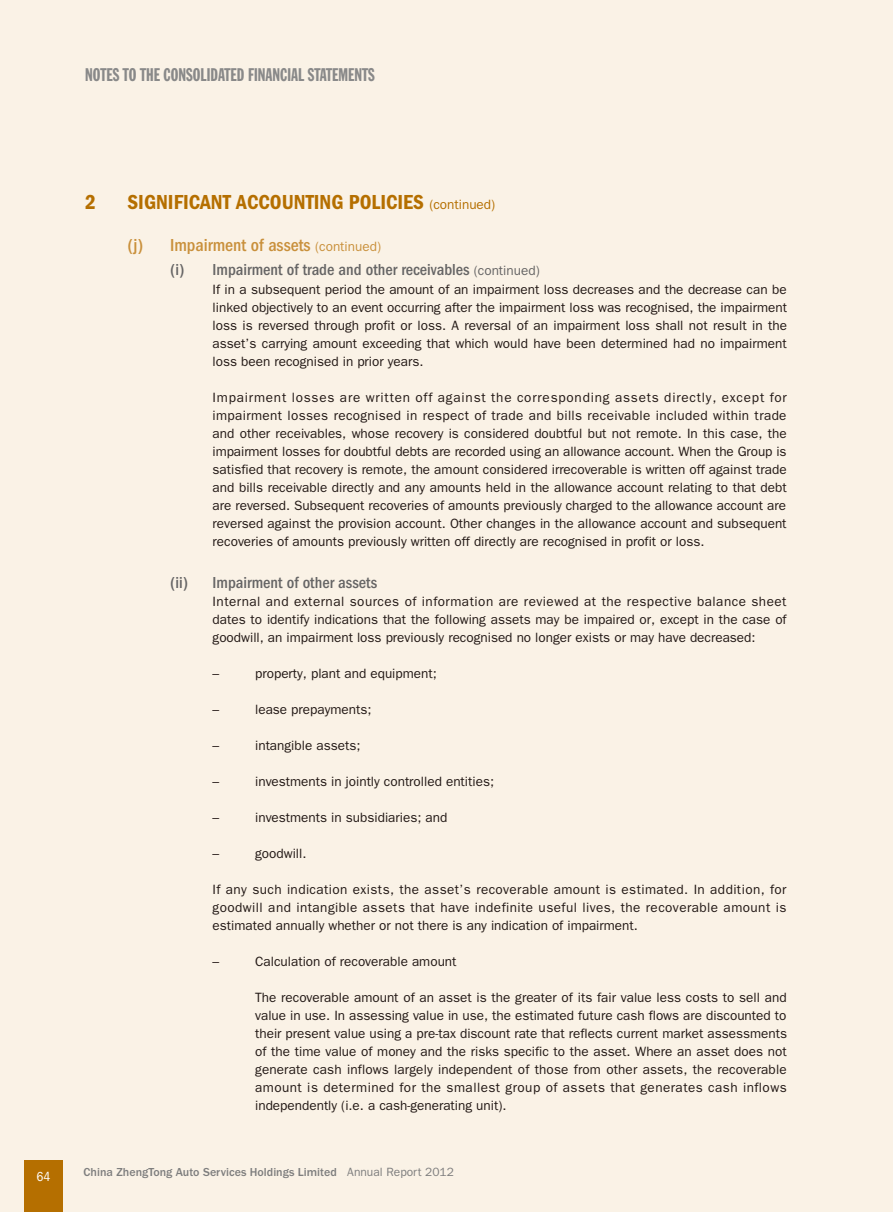
<style>
.page{position:relative;width:893px;height:1212px;background:#faf2e6}
.page>*{position:absolute;margin:0;border:0;box-sizing:border-box;transform-origin:0 0}
.t1{font:21px "ITC Franklin Gothic Std Dm Cd";color:#b56f00}
.t2{font:18px "Franklin Gothic Std Extra Cond";color:#898989}
.t3{font:500 condensed 18px "ITC Franklin Gothic Std";color:#c9903b}
.t4{font:500 condensed 16.5px "ITC Franklin Gothic Std";color:#666565}
.t5{font:13.5px/18px "ITC Franklin Gothic Std";color:#231916;text-align:justify}
.t6{font:condensed 13.5px "ITC Franklin Gothic Std";color:#fff}
.t7{font:500 12px "ITC Franklin Gothic Std";color:#7e7e7e}
.s1{font-family:"ITC Franklin Gothic Std";font-size:13.5px}
.s2{font-weight:400;font-stretch:normal;font-size:13.5px}
.s3{font-weight:400}
</style>
<div class="page">
<div style="left:24px;top:1161px;width:38px;height:51px;background:#b56f00"></div>
<h2 class="t2" style="left:85px;top:65px;width:291px">NOTES TO THE CONSOLIDATED FINANCIAL STATEMENTS</h2>
<h1 class="t1" style="left:85px;top:190px;width:12px">2</h1>
<h1 class="t1" style="left:128px;top:190px;width:369px">SIGNIFICANT ACCOUNTING POLICIES <span class="s1">(continued)</span></h1>
<h2 class="t3" style="left:128px;top:235px;width:255px">(j) Impairment of assets <span class="s2">(continued)</span></h2>
<p class="t4" style="left:170px;top:261px;width:371px">(i) Impairment of trade and other receivables <span class="s2">(continued)</span></p>
<p class="t5" style="left:213px;top:280px;width:576px">If in a subsequent period the amount of an impairment loss decreases and the decrease can be linked objectively to an event occurring after the impairment loss was recognised, the impairment loss is reversed through profit or loss. A reversal of an impairment loss shall not result in the asset’s carrying amount exceeding that which would have been determined had no impairment loss been recognised in prior years.</p>
<p class="t5" style="left:213px;top:388px;width:576px">Impairment losses are written off against the corresponding assets directly, except for impairment losses recognised in respect of trade and bills receivable included within trade and other receivables, whose recovery is considered doubtful but not remote. In this case, the impairment losses for doubtful debts are recorded using an allowance account. When the Group is satisfied that recovery is remote, the amount considered irrecoverable is written off against trade and bills receivable directly and any amounts held in the allowance account relating to that debt are reversed. Subsequent recoveries of amounts previously charged to the allowance account are reversed against the provision account. Other changes in the allowance account and subsequent recoveries of amounts previously written off directly are recognised in profit or loss.</p>
<p class="t4" style="left:170px;top:573px;width:209px">(ii) Impairment of other assets</p>
<p class="t5" style="left:213px;top:592px;width:576px">Internal and external sources of information are reviewed at the respective balance sheet dates to identify indications that the following assets may be impaired or, except in the case of goodwill, an impairment loss previously recognised no longer exists or may have decreased:</p>
<p class="t5" style="left:213px;top:664px;width:8px">–</p>
<p class="t5" style="left:255px;top:664px;width:183px">property, plant and equipment;</p>
<p class="t5" style="left:213px;top:700px;width:8px">–</p>
<p class="t5" style="left:255px;top:700px;width:118px">lease prepayments;</p>
<p class="t5" style="left:213px;top:736px;width:8px">–</p>
<p class="t5" style="left:255px;top:736px;width:107px">intangible assets;</p>
<p class="t5" style="left:213px;top:772px;width:8px">–</p>
<p class="t5" style="left:255px;top:772px;width:240px">investments in jointly controlled entities;</p>
<p class="t5" style="left:213px;top:808px;width:8px">–</p>
<p class="t5" style="left:255px;top:808px;width:194px">investments in subsidiaries; and</p>
<p class="t5" style="left:213px;top:844px;width:8px">–</p>
<p class="t5" style="left:255px;top:844px;width:53px">goodwill.</p>
<p class="t5" style="left:213px;top:880px;width:575px">If any such indication exists, the asset’s recoverable amount is estimated. In addition, for goodwill and intangible assets that have indefinite useful lives, the recoverable amount is estimated annually whether or not there is any indication of impairment.</p>
<p class="t5" style="left:213px;top:952px;width:8px">–</p>
<p class="t5" style="left:255px;top:952px;width:203px">Calculation of recoverable amount</p>
<p class="t5" style="left:255px;top:988px;width:533px">The recoverable amount of an asset is the greater of its fair value less costs to sell and value in use. In assessing value in use, the estimated future cash flows are discounted to their present value using a pre-tax discount rate that reflects current market assessments of the time value of money and the risks specific to the asset. Where an asset does not generate cash inflows largely independent of those from other assets, the recoverable amount is determined for the smallest group of assets that generates cash inflows independently (i.e. a cash-generating unit).</p>
<p class="t6" style="left:36px;top:1168px;width:15px">64</p>
<p class="t7" style="left:84px;top:1165px;width:372px">China ZhengTong Auto Services Holdings Limited <span class="s3">Annual Report 2012</span></p>
</div>
